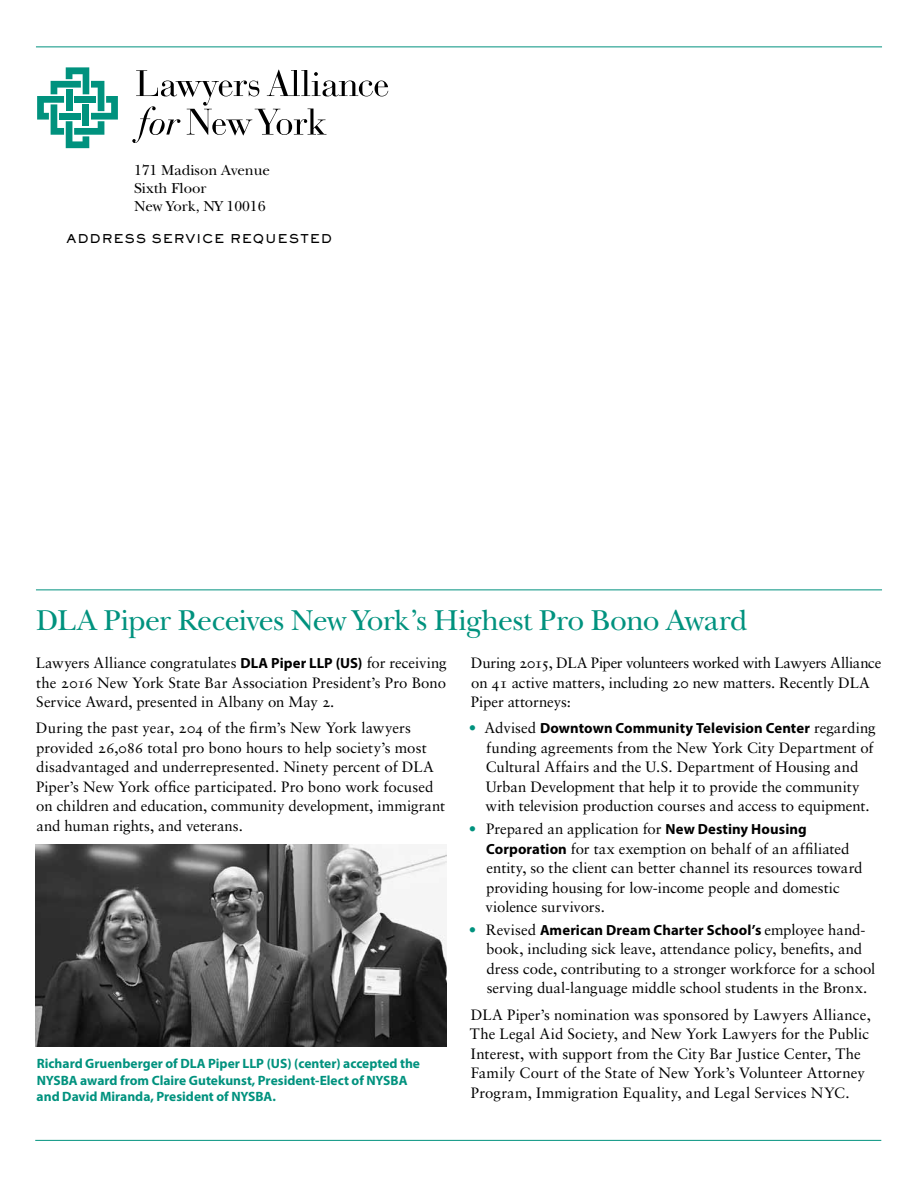
<style>
.page{position:relative;width:918px;height:1188px;background:#fff}
.page>*{position:absolute;margin:0;border:0;box-sizing:border-box;transform-origin:0 0}
.t1{font:30px "New Baskerville Std";letter-spacing:-.02em;color:#00927e}
.t2{font:15px/19.5px "Sabon LT Std";letter-spacing:.005em;color:#000}
.t3{font:15px/18px "New Baskerville Std";color:#000}
.t4{font:700 14.7px "Myriad Pro";letter-spacing:.005em;color:#000}
.t5{font:700 13.5px/16.5px "Myriad Pro";color:#00927e}
.t6{font:800 12px "Sackers Gothic Std";letter-spacing:.085em;color:#000}
.s1{font-family:"Myriad Pro";font-weight:700;font-size:14.7px}
.s2{font-family:"Sabon LT Std";font-weight:400;font-size:15px;color:#00927e}
.s3{font-family:"Sabon LT Std";font-weight:400;font-size:15px}
.s4{color:#00927e}
</style>
<div class="page">
<hr style="left:36px;top:47px;width:846px;height:1px;background:#00927e">
<hr style="left:35px;top:1140px;width:846px;height:1px;background:#00927e">
<hr style="left:36px;top:590px;width:846px;height:1px;background:#00927e">
<svg style="left:37px;top:67px;width:81px;height:81px"></svg>
<svg style="left:132px;top:70px;width:256px;height:73px"></svg>
<img style="left:36px;top:845px;width:410px;height:201px">
<p class="t3" style="left:134px;top:161px;width:138px">171 Madison Avenue<br>Sixth Floor<br>New York, NY 10016</p>
<p class="t6" style="left:66px;top:230px;width:267px">ADDRESS SERVICE REQUESTED</p>
<h1 class="t1" style="left:36px;top:602px;width:713px">DLA Piper Receives New York’s Highest Pro Bono Award</h1>
<p class="t2" style="left:36px;top:653px;width:412px;text-align:justify">Lawyers Alliance congratulates <span class="s1">DLA Piper LLP (US)</span> for receiving the 2016 New York State Bar Association President’s Pro Bono Service Award, presented in Albany on May 2.</p>
<p class="t2" style="left:36px;top:718px;width:411px">During the past year, 204 of the firm’s New York lawyers provided 26,086 total pro bono hours to help society’s most disadvantaged and underrepresented. Ninety percent of DLA Piper’s New York office participated. Pro bono work focused on children and education, community development, immigrant and human rights, and veterans.</p>
<p class="t2" style="left:471px;top:653px;width:412px">During 2015, DLA Piper volunteers worked with Lawyers Alliance on 41 active matters, including 20 new matters. Recently DLA<br>Piper attorneys:</p>
<p class="t4" style="left:469px;top:719px;width:408px"><span class="s2">•</span> <span class="s3">Advised</span> Downtown Community Television Center <span class="s3">regarding</span></p>
<p class="t2" style="left:485px;top:738px;width:390px">funding agreements from the New York City Department of Cultural Affairs and the U.S. Department of Housing and Urban Development that help it to provide the community with television production courses and access to equipment.</p>
<p class="t2" style="left:486px;top:819px;width:378px;text-indent:-17px"><span class="s4">•</span> Prepared an application for <span class="s1">New Destiny Housing Corporation</span> for tax exemption on behalf of an affiliated entity, so the client can better channel its resources toward providing housing for low-income people and domestic violence survivors.</p>
<p class="t4" style="left:469px;top:920px;width:398px"><span class="s2">•</span> <span class="s3">Revised</span> American Dream Charter School’s <span class="s3">employee hand-</span></p>
<p class="t2" style="left:486px;top:939px;width:391px">book, including sick leave, attendance policy, benefits, and dress code, contributing to a stronger workforce for a school serving dual-language middle school students in the Bronx.</p>
<p class="t2" style="left:470px;top:1004px;width:402px">DLA Piper’s nomination was sponsored by Lawyers Alliance, The Legal Aid Society, and New York Lawyers for the Public Interest, with support from the City Bar Justice Center, The Family Court of the State of New York’s Volunteer Attorney Program, Immigration Equality, and Legal Services NYC.</p>
<p class="t5" style="left:37px;top:1055px;width:385px">Richard Gruenberger of DLA Piper LLP (US) (center) accepted the<br>NYSBA award from Claire Gutekunst, President-Elect of NYSBA and David Miranda, President of NYSBA.</p>
</div>
